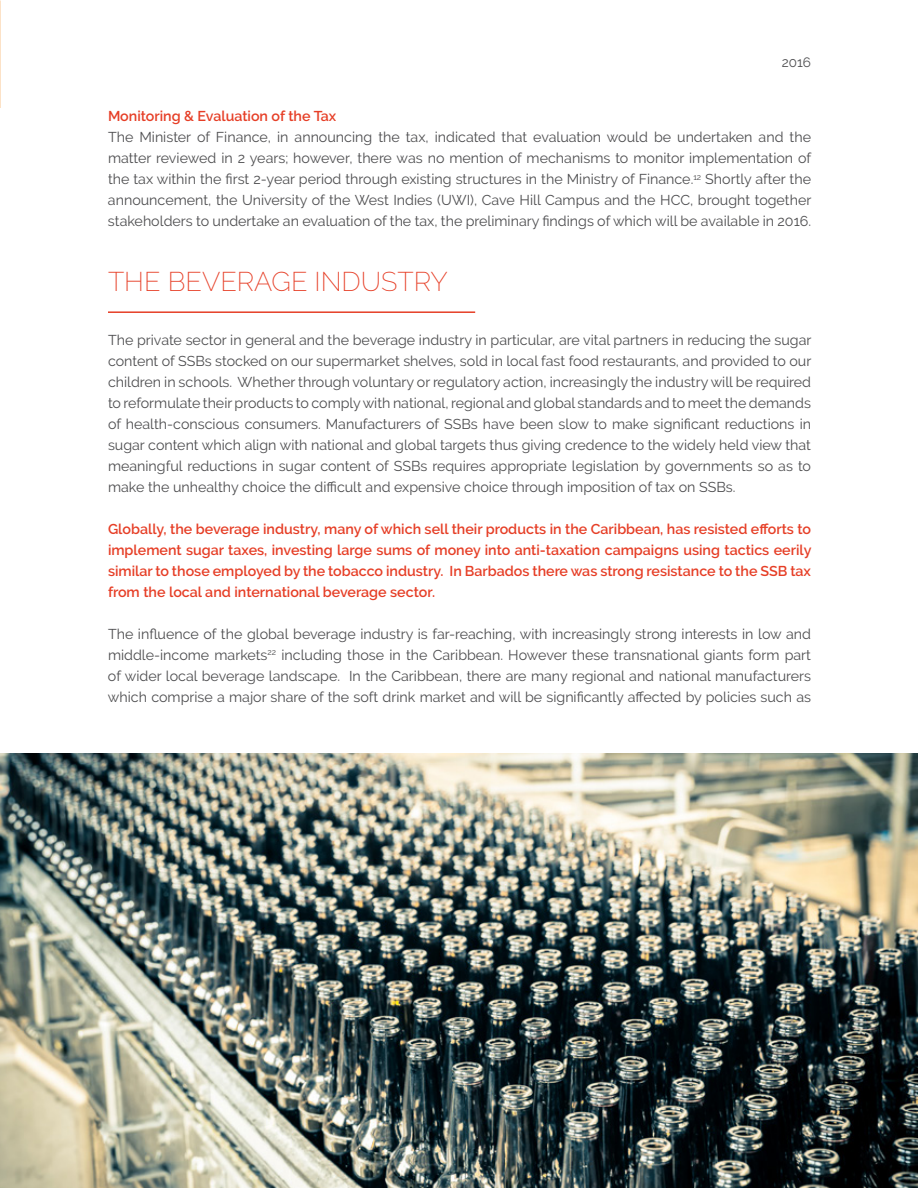
<style>
.page{position:relative;width:918px;height:1188px;background:#fff}
.page>*{position:absolute;margin:0;border:0;box-sizing:border-box;transform-origin:0 0}
.t1{font:200 27px "Raleway";color:#e63e26}
.t2{font:14.25px/21px "Raleway";color:#4d4d4f;text-align:justify}
.t3{font:600 14.25px/21px "Raleway";color:#e63e26;text-align:justify}
.t4{font:13.5px "Raleway";color:#4d4d4f}
</style>
<div class="page">
<img style="left:0;top:753px;width:918px;height:435px">
<hr style="left:108px;top:311px;width:367px;height:2px;background:#e63e26">
<p class="t4" style="left:782px;top:54px;width:31px">2016</p>
<p class="t3" style="left:108px;top:106px;width:230px">Monitoring &amp; Evaluation of the Tax</p>
<p class="t2" style="left:108px;top:127px;width:705px">The Minister of Finance, in announcing the tax, indicated that evaluation would be undertaken and the matter reviewed in 2 years; however, there was no mention of mechanisms to monitor implementation of the tax within the first 2-year period through existing structures in the Ministry of Finance.<sup>12</sup> Shortly after the announcement, the University of the West Indies (UWI), Cave Hill Campus and the HCC, brought together stakeholders to undertake an evaluation of the tax, the preliminary findings of which will be available in 2016.</p>
<h1 class="t1" style="left:108px;top:266px;width:341px">THE BEVERAGE INDUSTRY</h1>
<p class="t2" style="left:108px;top:329px;width:705px">The private sector in general and the beverage industry in particular, are vital partners in reducing the sugar content of SSBs stocked on our supermarket shelves, sold in local fast food restaurants, and provided to our children in schools. Whether through voluntary or regulatory action, increasingly the industry will be required to reformulate their products to comply with national, regional and global standards and to meet the demands of health-conscious consumers. Manufacturers of SSBs have been slow to make significant reductions in sugar content which align with national and global targets thus giving credence to the widely held view that meaningful reductions in sugar content of SSBs requires appropriate legislation by governments so as to make the unhealthy choice the difficult and expensive choice through imposition of tax on SSBs.</p>
<p class="t3" style="left:108px;top:518px;width:705px">Globally, the beverage industry, many of which sell their products in the Caribbean, has resisted efforts to implement sugar taxes, investing large sums of money into anti-taxation campaigns using tactics eerily similar to those employed by the tobacco industry. In Barbados there was strong resistance to the SSB tax from the local and international beverage sector.</p>
<p class="t2" style="left:108px;top:623px;width:705px">The influence of the global beverage industry is far-reaching, with increasingly strong interests in low and middle-income markets<sup>22</sup> including those in the Caribbean. However these transnational giants form part of wider local beverage landscape. In the Caribbean, there are many regional and national manufacturers which comprise a major share of the soft drink market and will be significantly affected by policies such as</p>
</div>
